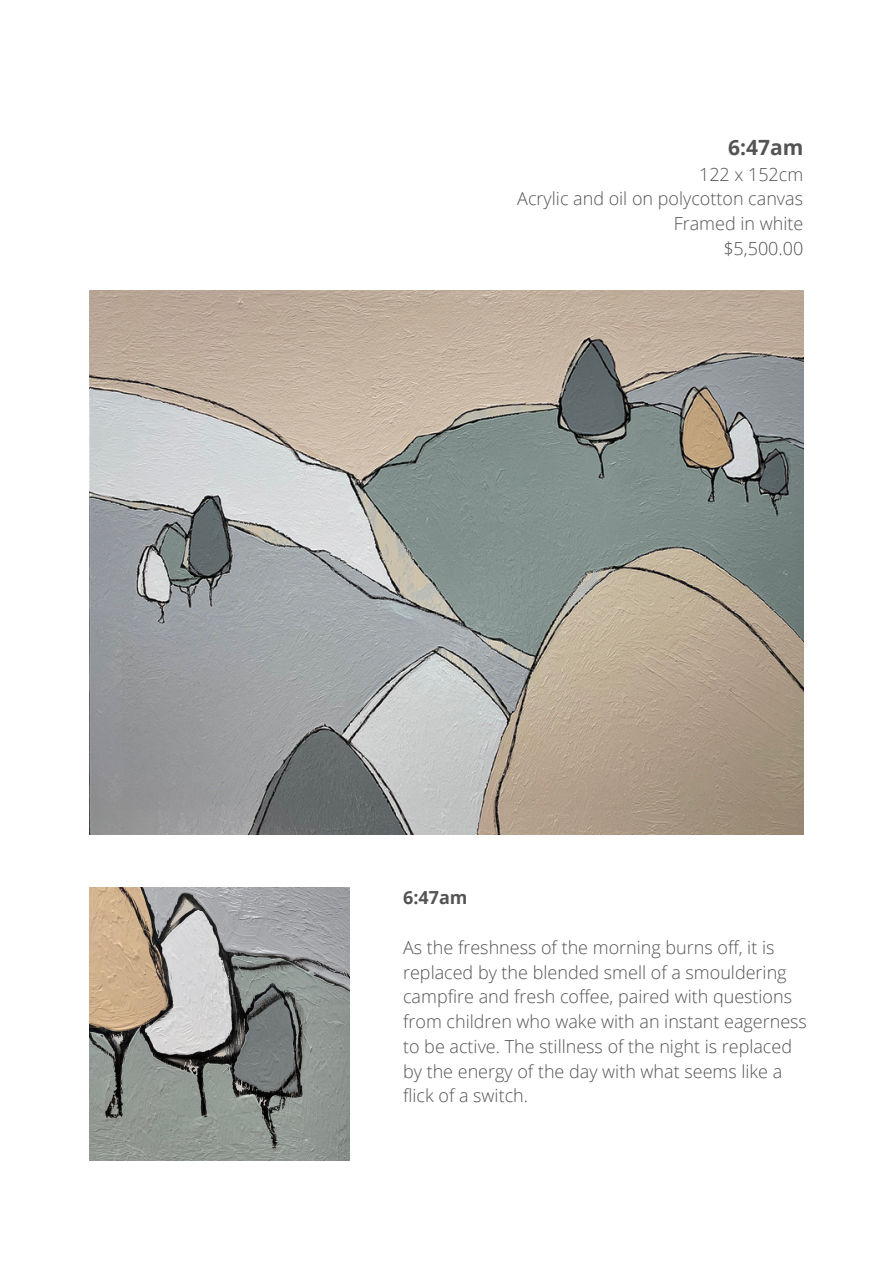
<style>
.page{position:relative;width:893px;height:1264px;background:#fff}
.page>*{position:absolute;margin:0;border:0;box-sizing:border-box;transform-origin:0 0}
.t1{font:700 21px "Open Sans";color:#545454}
.t2{font:300 18px/24.8px "Open Sans";color:#545454;text-align:right}
.t3{font:700 18px "Open Sans";color:#545454}
</style>
<div class="page">
<img style="left:89px;top:290px;width:714px;height:544px">
<img style="left:89px;top:887px;width:260px;height:273px">
<p class="t1" style="left:728px;top:132px;width:77px">6:47am</p>
<p class="t2" style="left:517px;top:161px;width:287px">122 x 152cm<br>Acrylic and oil on polycotton canvas<br>Framed in white<br>$5,500.00</p>
<p class="t3" style="left:403px;top:885px;width:66px">6:47am</p>
<p class="t2" style="left:403px;top:934px;width:405px;text-align:left">As the freshness of the morning burns off, it is replaced by the blended smell of a smouldering campfire and fresh coffee, paired with questions from children who wake with an instant eagerness to be active. The stillness of the night is replaced by the energy of the day with what seems like a flick of a switch.</p>
</div>
